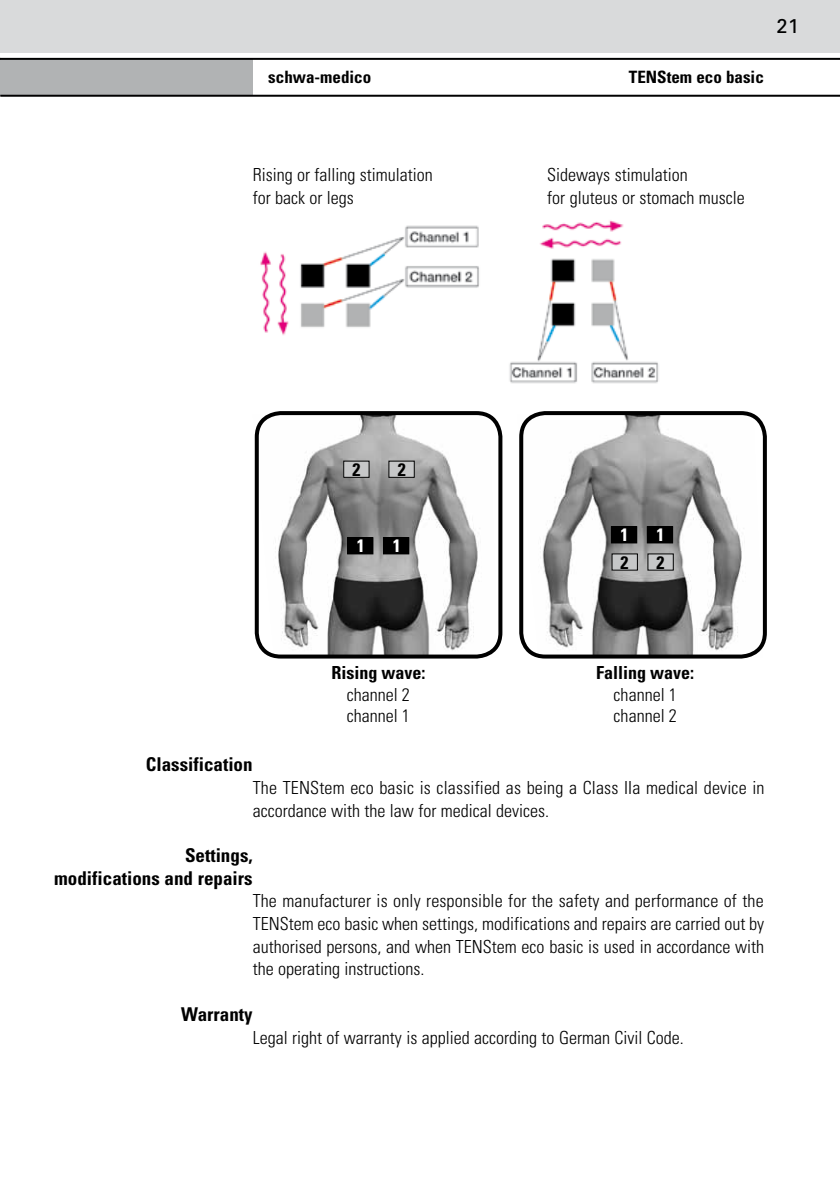
<style>
.page{position:relative;width:840px;height:1191px;background:#fff}
.page>*{position:absolute;margin:0;border:0;box-sizing:border-box;transform-origin:0 0}
.t1{font:20px "Univers";color:#000}
.t2{font:700 condensed 19px/22.6px "Univers";color:#000;text-align:right}
.t3{font:300 condensed 18px/22.6px "Univers";color:#000}
.t4{font:700 condensed 18px "Univers";color:#000}
.t5{font:700 condensed 18px "Univers";color:#fff}
.t6{font:700 condensed 17px "Univers";color:#000}
</style>
<div class="page">
<div style="left:0;top:58px;width:252px;height:38px;background:#b1b3b4"></div>
<div style="left:0;top:0;width:839px;height:52px;background:#d9dadb"></div>
<hr style="left:0;top:58px;width:839px;height:2px;background:#000">
<hr style="left:0;top:95px;width:839px;height:2px;background:#000">
<img style="left:260px;top:220px;width:399px;height:164px">
<img style="left:259px;top:414px;width:239px;height:243px">
<div style="left:254px;top:411px;width:248px;height:247px;border:4px solid #000;border-radius:24px"></div>
<div style="left:343px;top:461px;width:26px;height:16px;background:#c6c7c8"></div>
<div style="left:343px;top:461px;width:26px;height:17px;border:1px solid #000"></div>
<div style="left:388px;top:461px;width:26px;height:16px;background:#c6c7c8"></div>
<div style="left:388px;top:461px;width:26px;height:17px;border:1px solid #000"></div>
<div style="left:347px;top:537px;width:26px;height:17px;background:#000"></div>
<div style="left:383px;top:537px;width:25px;height:17px;background:#000"></div>
<div style="left:383px;top:537px;width:26px;height:17px;border:1px solid #000"></div>
<img style="left:524px;top:414px;width:238px;height:243px">
<div style="left:519px;top:411px;width:247px;height:247px;border:4px solid #000;border-radius:24px"></div>
<div style="left:611px;top:554px;width:26px;height:16px;background:#c6c7c8"></div>
<div style="left:647px;top:554px;width:26px;height:16px;background:#c6c7c8"></div>
<div style="left:611px;top:527px;width:25px;height:16px;background:#000"></div>
<div style="left:610px;top:526px;width:26px;height:17px;border:1px solid #000"></div>
<div style="left:647px;top:527px;width:25px;height:16px;background:#000"></div>
<div style="left:646px;top:526px;width:26px;height:17px;border:1px solid #000"></div>
<p class="t1" style="left:776px;top:14px;width:24px">21</p>
<p class="t6" style="left:268px;top:66px;width:104px">schwa-medico</p>
<p class="t6" style="left:628px;top:66px;width:136px">TENStem eco basic</p>
<p class="t3" style="left:252px;top:164px;width:182px">Rising or falling stimulation</p>
<p class="t3" style="left:547px;top:164px;width:142px">Sideways stimulation</p>
<p class="t3" style="left:252px;top:186px;width:103px">for back or legs</p>
<p class="t3" style="left:547px;top:186px;width:199px">for gluteus or stomach muscle</p>
<p class="t2" style="left:146px;top:753px;width:108px">Classification</p>
<p class="t4" style="left:352px;top:458px;width:9px">2</p>
<p class="t4" style="left:398px;top:458px;width:9px">2</p>
<p class="t5" style="left:356px;top:535px;width:9px">1</p>
<p class="t5" style="left:393px;top:535px;width:9px">1</p>
<p class="t4" style="left:331px;top:662px;width:95px">Rising wave:</p>
<p class="t3" style="left:346px;top:684px;width:64px;line-height:21.6px">channel 2 channel 1</p>
<p class="t5" style="left:620px;top:524px;width:9px">1</p>
<p class="t5" style="left:656px;top:524px;width:9px">1</p>
<p class="t4" style="left:620px;top:551px;width:9px">2</p>
<p class="t4" style="left:656px;top:551px;width:9px">2</p>
<p class="t4" style="left:595px;top:662px;width:99px">Falling wave:</p>
<p class="t3" style="left:613px;top:684px;width:64px;line-height:21.6px">channel 1 channel 2</p>
<p class="t3" style="left:252px;top:776px;width:513px">The TENStem eco basic is classified as being a Class IIa medical device in accordance with the law for medical devices.</p>
<p class="t2" style="left:54px;top:844px;width:200px">Settings,<br>modifications and repairs</p>
<p class="t3" style="left:252px;top:889px;width:513px;text-align:justify">The manufacturer is only responsible for the safety and performance of the TENStem eco basic when settings, modifications and repairs are carried out by authorised persons, and when TENStem eco basic is used in accordance with the operating instructions.</p>
<p class="t2" style="left:181px;top:1002px;width:73px">Warranty</p>
<p class="t3" style="left:252px;top:1026px;width:432px">Legal right of warranty is applied according to German Civil Code.</p>
</div>
